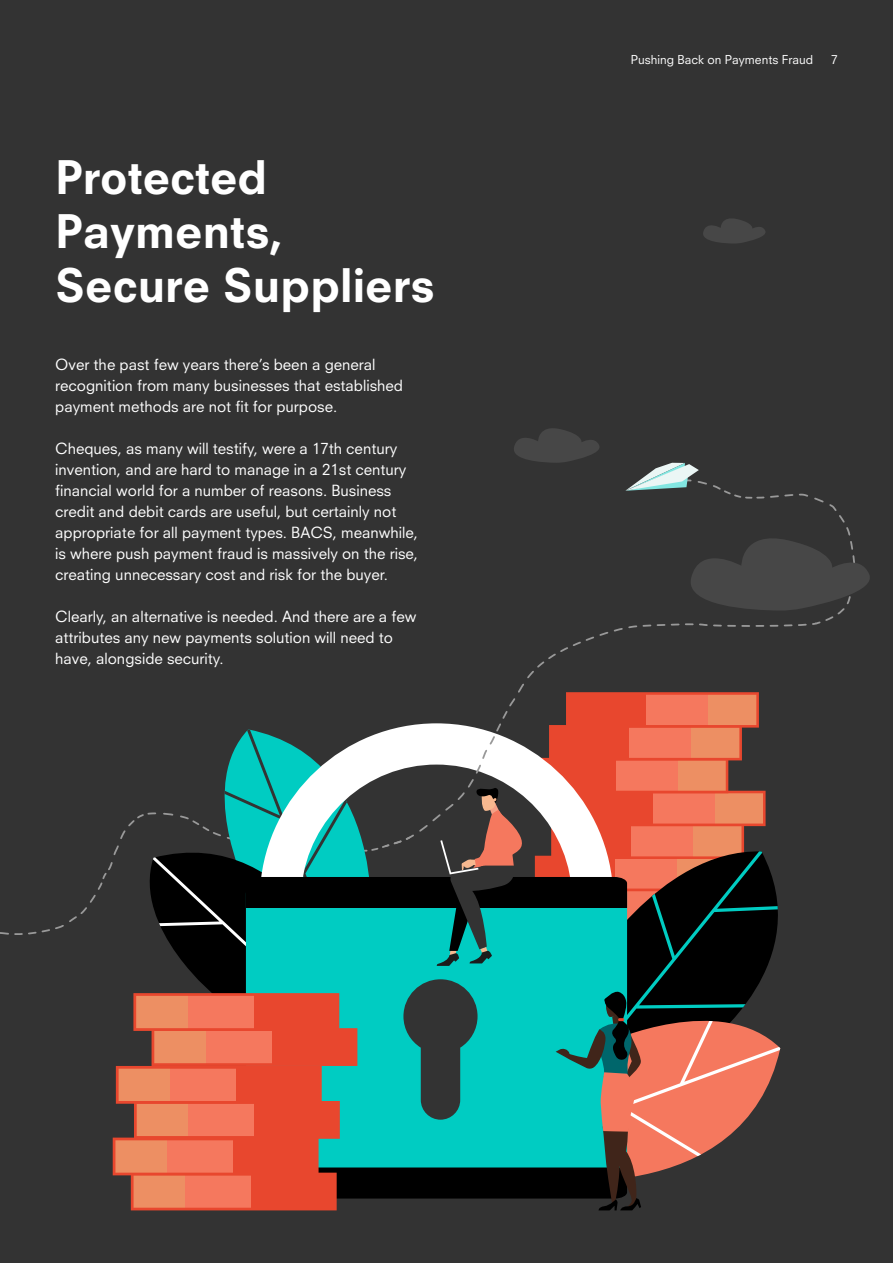
<style>
.page{position:relative;width:893px;height:1263px;background:#333}
.page>*{position:absolute;margin:0;border:0;box-sizing:border-box;transform-origin:0 0}
.t1{font:800 45px/54px "Neuzeit SLT Std";color:#fff}
.t2{font:15px/21px "Neuzeit SLT Std";color:#fff}
.t3{font:12px "Neuzeit SLT Std";color:#fff}
</style>
<div class="page">
<svg style="left:0;top:862px;width:113px;height:73px"></svg>
<svg style="left:113px;top:729px;width:667px;height:481px"></svg>
<svg style="left:383px;top:485px;width:454px;height:363px"></svg>
<svg style="left:625px;top:463px;width:83px;height:28px"></svg>
<svg style="left:703px;top:219px;width:62px;height:24px"></svg>
<svg style="left:514px;top:428px;width:85px;height:35px"></svg>
<svg style="left:641px;top:510px;width:229px;height:118px"></svg>
<p class="t1" style="left:55px;top:150px;width:381px">Protected<br>Payments,<br>Secure Suppliers</p>
<p class="t2" style="left:55px;top:354px;width:349px">Over the past few years there’s been a general recognition from many businesses that established payment methods are not fit for purpose.</p>
<p class="t2" style="left:55px;top:438px;width:364px">Cheques, as many will testify, were a 17th century invention, and are hard to manage in a 21st century financial world for a number of reasons. Business credit and debit cards are useful, but certainly not appropriate for all payment types. BACS, meanwhile, is where push payment fraud is massively on the rise, creating unnecessary cost and risk for the buyer.</p>
<p class="t2" style="left:55px;top:606px;width:363px">Clearly, an alternative is needed. And there are a few attributes any new payments solution will need to have, alongside security.</p>
<p class="t3" style="left:631px;top:53px;width:184px">Pushing Back on Payments Fraud</p>
<p class="t3" style="left:831px;top:53px;width:8px">7</p>
</div>
